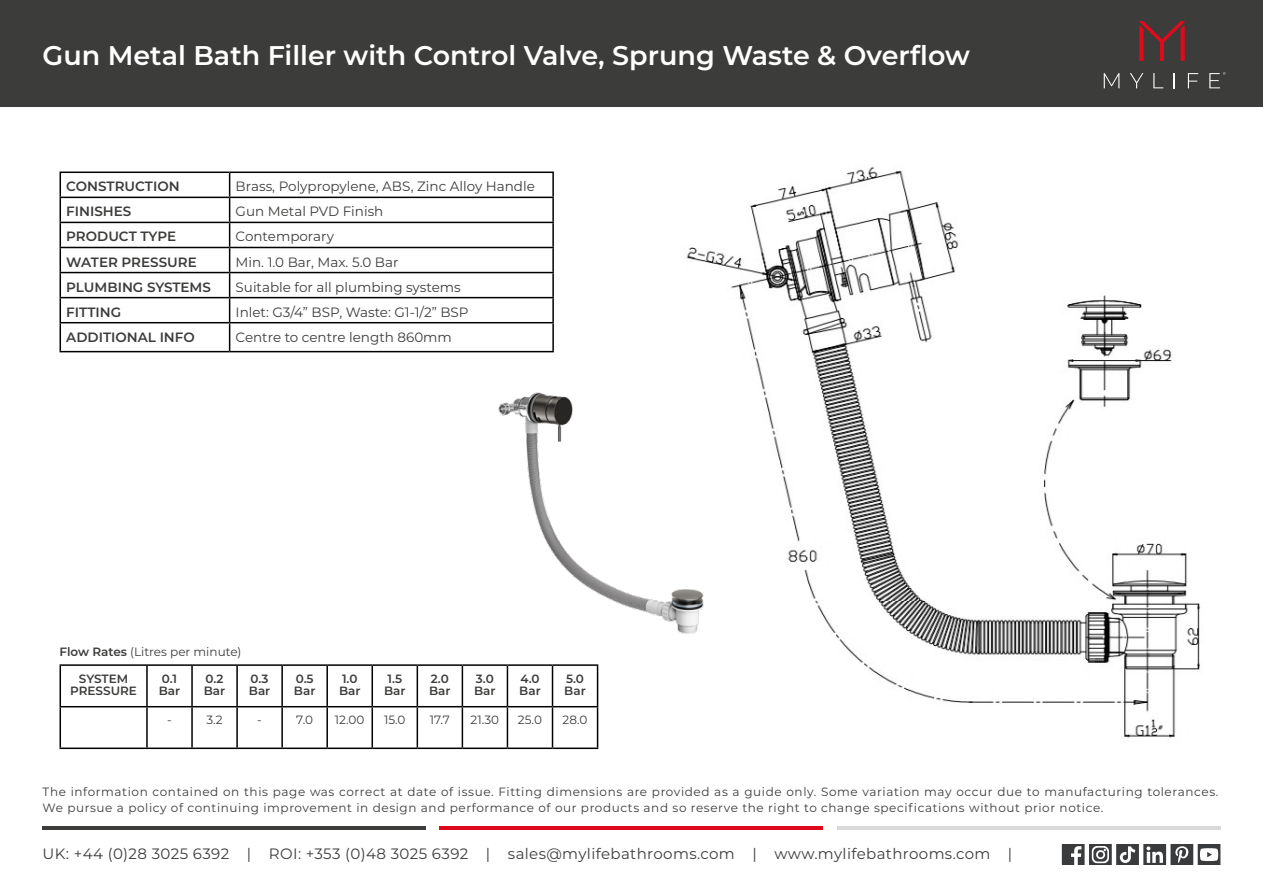
<style>
.page{position:relative;width:1263px;height:893px;background:#fff}
.page>*{position:absolute;margin:0;border:0;box-sizing:border-box;transform-origin:0 0}
.t1{font:600 27px "Montserrat";color:#fff}
.t2{font:15px "Montserrat";letter-spacing:.025em;color:#3c3c3b}
.t3{font:13.5px "Montserrat";color:#3c3c3b}
.t4{font:600 13.5px "Montserrat";color:#3c3c3b}
.t5{font:12px/16.5px "Montserrat";letter-spacing:.05em;color:#3c3c3b}
.t6{font:600 12px/12px "Montserrat";color:#3c3c3b}
.t7{font:12px "Montserrat";color:#3c3c3b}
.s1{font-weight:600}
</style>
<div class="page">
<div style="left:0;top:0;width:1263px;height:106px;background:#3c3c3b"></div>
<svg style="left:1139px;top:21px;width:45px;height:40px"></svg>
<svg style="left:1104px;top:73px;width:15px;height:15px"></svg>
<svg style="left:1130px;top:73px;width:13px;height:15px"></svg>
<svg style="left:1153px;top:73px;width:10px;height:15px"></svg>
<svg style="left:1174px;top:73px;width:1px;height:15px"></svg>
<svg style="left:1188px;top:73px;width:10px;height:15px"></svg>
<svg style="left:1209px;top:72px;width:17px;height:16px"></svg>
<svg style="left:1062px;top:845px;width:158px;height:19px"></svg>
<hr style="left:43px;top:827px;width:383px;height:3px;background:#3c3c3b">
<hr style="left:440px;top:827px;width:383px;height:3px;background:#de0a1c">
<hr style="left:837px;top:827px;width:383px;height:3px;background:#d9d9d9">
<img style="left:686px;top:166px;width:515px;height:572px">
<img style="left:498px;top:366px;width:211px;height:278px">
<hr style="left:60px;top:664px;width:87px;height:2px;background:#000">
<hr style="left:60px;top:666px;width:1px;height:40px;background:#000">
<hr style="left:147px;top:664px;width:45px;height:2px;background:#000">
<hr style="left:146px;top:666px;width:2px;height:40px;background:#000">
<hr style="left:192px;top:664px;width:45px;height:2px;background:#000">
<hr style="left:191px;top:666px;width:2px;height:40px;background:#000">
<hr style="left:237px;top:664px;width:45px;height:2px;background:#000">
<hr style="left:236px;top:666px;width:2px;height:40px;background:#000">
<hr style="left:282px;top:664px;width:45px;height:2px;background:#000">
<hr style="left:281px;top:666px;width:2px;height:40px;background:#000">
<hr style="left:327px;top:664px;width:45px;height:2px;background:#000">
<hr style="left:326px;top:666px;width:2px;height:40px;background:#000">
<hr style="left:372px;top:664px;width:45px;height:2px;background:#000">
<hr style="left:371px;top:666px;width:2px;height:40px;background:#000">
<hr style="left:417px;top:664px;width:45px;height:2px;background:#000">
<hr style="left:417px;top:666px;width:1px;height:40px;background:#000">
<hr style="left:462px;top:664px;width:45px;height:2px;background:#000">
<hr style="left:462px;top:666px;width:1px;height:40px;background:#000">
<hr style="left:507px;top:664px;width:45px;height:2px;background:#000">
<hr style="left:507px;top:666px;width:1px;height:40px;background:#000">
<hr style="left:552px;top:664px;width:46px;height:2px;background:#000">
<hr style="left:552px;top:666px;width:1px;height:40px;background:#000">
<hr style="left:597px;top:666px;width:1px;height:40px;background:#000">
<hr style="left:60px;top:706px;width:87px;height:1px;background:#000">
<hr style="left:60px;top:707px;width:1px;height:40px;background:#000">
<hr style="left:147px;top:706px;width:45px;height:1px;background:#000">
<hr style="left:146px;top:707px;width:2px;height:40px;background:#000">
<hr style="left:192px;top:706px;width:45px;height:1px;background:#000">
<hr style="left:191px;top:707px;width:2px;height:40px;background:#000">
<hr style="left:237px;top:706px;width:45px;height:1px;background:#000">
<hr style="left:236px;top:707px;width:2px;height:40px;background:#000">
<hr style="left:282px;top:706px;width:45px;height:1px;background:#000">
<hr style="left:281px;top:707px;width:2px;height:40px;background:#000">
<hr style="left:327px;top:706px;width:45px;height:1px;background:#000">
<hr style="left:326px;top:707px;width:2px;height:40px;background:#000">
<hr style="left:372px;top:706px;width:45px;height:1px;background:#000">
<hr style="left:371px;top:707px;width:2px;height:40px;background:#000">
<hr style="left:417px;top:706px;width:45px;height:1px;background:#000">
<hr style="left:417px;top:707px;width:1px;height:40px;background:#000">
<hr style="left:462px;top:706px;width:45px;height:1px;background:#000">
<hr style="left:462px;top:707px;width:1px;height:40px;background:#000">
<hr style="left:507px;top:706px;width:45px;height:1px;background:#000">
<hr style="left:507px;top:707px;width:1px;height:40px;background:#000">
<hr style="left:552px;top:706px;width:46px;height:1px;background:#000">
<hr style="left:552px;top:707px;width:1px;height:40px;background:#000">
<hr style="left:597px;top:707px;width:1px;height:40px;background:#000">
<hr style="left:60px;top:747px;width:87px;height:2px;background:#000">
<hr style="left:147px;top:747px;width:45px;height:2px;background:#000">
<hr style="left:192px;top:747px;width:45px;height:2px;background:#000">
<hr style="left:237px;top:747px;width:45px;height:2px;background:#000">
<hr style="left:282px;top:747px;width:45px;height:2px;background:#000">
<hr style="left:327px;top:747px;width:45px;height:2px;background:#000">
<hr style="left:372px;top:747px;width:45px;height:2px;background:#000">
<hr style="left:417px;top:747px;width:45px;height:2px;background:#000">
<hr style="left:462px;top:747px;width:45px;height:2px;background:#000">
<hr style="left:507px;top:747px;width:45px;height:2px;background:#000">
<hr style="left:552px;top:747px;width:46px;height:2px;background:#000">
<hr style="left:60px;top:172px;width:170px;height:1px;background:#000">
<hr style="left:230px;top:172px;width:324px;height:1px;background:#000">
<hr style="left:552px;top:173px;width:2px;height:24px;background:#000">
<hr style="left:60px;top:197px;width:170px;height:1px;background:#000">
<hr style="left:230px;top:197px;width:324px;height:1px;background:#000">
<hr style="left:552px;top:198px;width:2px;height:24px;background:#000">
<hr style="left:60px;top:222px;width:170px;height:1px;background:#000">
<hr style="left:230px;top:222px;width:324px;height:1px;background:#000">
<hr style="left:552px;top:223px;width:2px;height:24px;background:#000">
<hr style="left:60px;top:247px;width:170px;height:1px;background:#000">
<hr style="left:230px;top:247px;width:324px;height:1px;background:#000">
<hr style="left:552px;top:248px;width:2px;height:24px;background:#000">
<hr style="left:60px;top:272px;width:170px;height:1px;background:#000">
<hr style="left:230px;top:272px;width:324px;height:1px;background:#000">
<hr style="left:552px;top:273px;width:2px;height:24px;background:#000">
<hr style="left:60px;top:297px;width:170px;height:1px;background:#000">
<hr style="left:230px;top:297px;width:324px;height:1px;background:#000">
<hr style="left:552px;top:298px;width:2px;height:24px;background:#000">
<hr style="left:60px;top:322px;width:170px;height:1px;background:#000">
<svg style="left:60px;top:173px;width:1px;height:178px"></svg>
<hr style="left:230px;top:322px;width:324px;height:1px;background:#000">
<svg style="left:229px;top:173px;width:1px;height:178px"></svg>
<hr style="left:552px;top:323px;width:2px;height:28px;background:#000">
<hr style="left:60px;top:351px;width:170px;height:1px;background:#000">
<hr style="left:230px;top:351px;width:324px;height:1px;background:#000">
<h1 class="t1" style="left:43px;top:36px;width:929px">Gun Metal Bath Filler with Control Valve, Sprung Waste &amp; Overflow</h1>
<p class="t4" style="left:66px;top:177px;width:115px">CONSTRUCTION</p>
<p class="t3" style="left:236px;top:177px;width:301px">Brass, Polypropylene, ABS, Zinc Alloy Handle</p>
<p class="t4" style="left:66px;top:202px;width:67px">FINISHES</p>
<p class="t3" style="left:236px;top:202px;width:149px">Gun Metal PVD Finish</p>
<p class="t4" style="left:66px;top:227px;width:111px">PRODUCT TYPE</p>
<p class="t3" style="left:236px;top:227px;width:100px">Contemporary</p>
<p class="t4" style="left:66px;top:252px;width:132px">WATER PRESSURE</p>
<p class="t3" style="left:236px;top:252px;width:164px">Min. 1.0 Bar, Max. 5.0 Bar</p>
<p class="t4" style="left:66px;top:277px;width:146px">PLUMBING SYSTEMS</p>
<p class="t3" style="left:236px;top:278px;width:227px">Suitable for all plumbing systems</p>
<p class="t4" style="left:66px;top:302px;width:56px">FITTING</p>
<p class="t3" style="left:236px;top:303px;width:234px">Inlet: G3/4” BSP, Waste: G1-1/2” BSP</p>
<p class="t4" style="left:66px;top:327px;width:130px">ADDITIONAL INFO</p>
<p class="t3" style="left:236px;top:328px;width:218px">Centre to centre length 860mm</p>
<p class="t7" style="left:60px;top:643px;width:184px"><span class="s1">Flow Rates</span> (Litres per minute)</p>
<p class="t6" style="left:70px;top:672px;width:68px;text-align:center">SYSTEM<br>PRESSURE</p>
<p class="t6" style="left:159px;top:672px;width:23px">0.1<br>Bar</p>
<p class="t6" style="left:204px;top:672px;width:23px">0.2<br>Bar</p>
<p class="t6" style="left:249px;top:672px;width:23px">0.3<br>Bar</p>
<p class="t6" style="left:294px;top:672px;width:23px">0.5<br>Bar</p>
<p class="t6" style="left:339px;top:672px;width:23px">1.0<br>Bar</p>
<p class="t6" style="left:384px;top:672px;width:23px">1.5<br>Bar</p>
<p class="t6" style="left:429px;top:672px;width:23px">2.0<br>Bar</p>
<p class="t6" style="left:474px;top:672px;width:23px">3.0<br>Bar</p>
<p class="t6" style="left:519px;top:672px;width:23px">4.0<br>Bar</p>
<p class="t6" style="left:564px;top:672px;width:23px">5.0<br>Bar</p>
<p class="t5" style="left:167px;top:711px;width:6px">-</p>
<p class="t5" style="left:206px;top:711px;width:18px">3.2</p>
<p class="t5" style="left:257px;top:711px;width:6px">-</p>
<p class="t5" style="left:296px;top:711px;width:18px">7.0</p>
<p class="t5" style="left:335px;top:711px;width:31px">12.00</p>
<p class="t5" style="left:384px;top:711px;width:23px">15.0</p>
<p class="t5" style="left:430px;top:711px;width:22px">17.7</p>
<p class="t5" style="left:471px;top:711px;width:30px">21.30</p>
<p class="t5" style="left:518px;top:711px;width:25px">25.0</p>
<p class="t5" style="left:562px;top:711px;width:26px">28.0</p>
<p class="t5" style="left:43px;top:783px;width:1177px">The information contained on this page was correct at date of issue. Fitting dimensions are provided as a guide only. Some variation may occur due to manufacturing tolerances.<br>We pursue a policy of continuing improvement in design and performance of our products and so reserve the right to change specifications without prior notice.</p>
<p class="t2" style="left:43px;top:843px;width:971px">UK: +44 (0)28 3025 6392 | ROI: +353 (0)48 3025 6392 | sales@mylifebathrooms.com | www.mylifebathrooms.com |</p>
</div>
